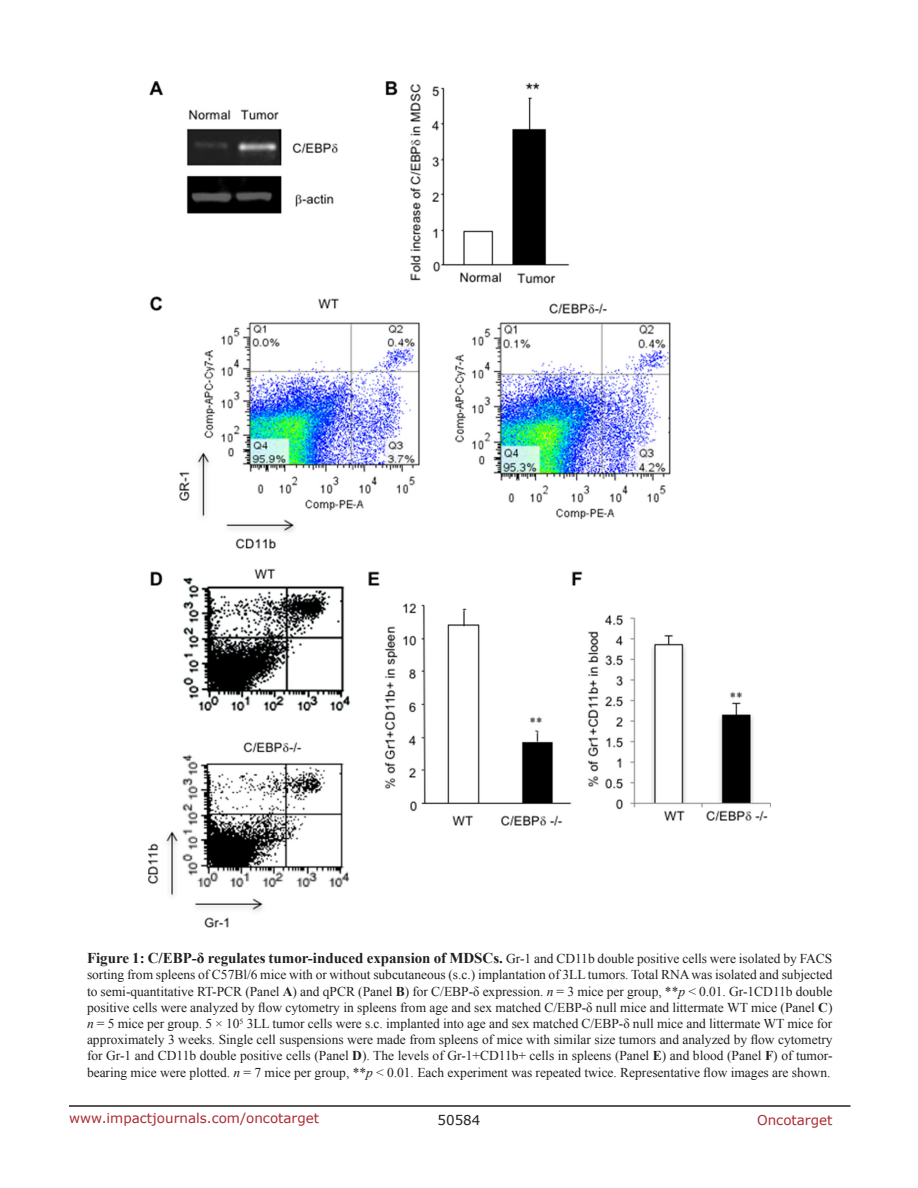
<style>
.page{position:relative;width:918px;height:1188px;background:#fff}
.page>*{position:absolute;margin:0;border:0;box-sizing:border-box;transform-origin:0 0}
.FigureText{font:700 15px "Times New Roman";color:#231f20}
.FigureText-2{font:13.5px/16.2px "Times New Roman";color:#231f20;text-align:justify}
.t1{font:13.5px "Verdana";color:#ac2b31}
.t2{font:13.5px "Verdana";color:#231f20}
.s1{font-weight:400;font-size:13.5px}
.s2{font-weight:700}
.s3{font-style:italic}
</style>
<div class="page">
<hr style="left:69px;top:1105px;width:781px;height:2px;background:#231f20">
<img style="left:149px;top:81px;width:622px;height:847px">
<p class="FigureText" style="left:87px;top:948px;width:747px">Figure 1: C/EBP-δ regulates tumor-induced expansion of MDSCs. <span class="s1">Gr-1 and CD11b double positive cells were isolated by FACS</span></p>
<p class="FigureText-2" style="left:87px;top:967px;width:747px">sorting from spleens of C57Bl/6 mice with or without subcutaneous (s.c.) implantation of 3LL tumors. Total RNA was isolated and subjected to semi-quantitative RT-PCR (Panel <span class="s2">A</span>) and qPCR (Panel <span class="s2">B</span>) for C/EBP-δ expression. <span class="s3">n</span> = 3 mice per group, **<span class="s3">p</span> &lt; 0.01. Gr-1CD11b double positive cells were analyzed by flow cytometry in spleens from age and sex matched C/EBP-δ null mice and littermate WT mice (Panel <span class="s2">C</span>) <span class="s3">n</span> = 5 mice per group. 5 × 10<sup>5</sup> 3LL tumor cells were s.c. implanted into age and sex matched C/EBP-δ null mice and littermate WT mice for approximately 3 weeks. Single cell suspensions were made from spleens of mice with similar size tumors and analyzed by flow cytometry for Gr-1 and CD11b double positive cells (Panel <span class="s2">D</span>). The levels of Gr-1+CD11b+ cells in spleens (Panel <span class="s2">E</span>) and blood (Panel <span class="s2">F</span>) of tumor&shy;bearing mice were plotted. <span class="s3">n</span> = 7 mice per group, **<span class="s3">p</span> &lt; 0.01. Each experiment was repeated twice. Representative flow images are shown.</p>
<p class="t1" style="left:69px;top:1109px;width:252px">www.impactjournals.com/oncotarget</p>
<p class="t2" style="left:438px;top:1111px;width:44px">50584</p>
<p class="t1" style="left:757px;top:1111px;width:77px">Oncotarget</p>
</div>
